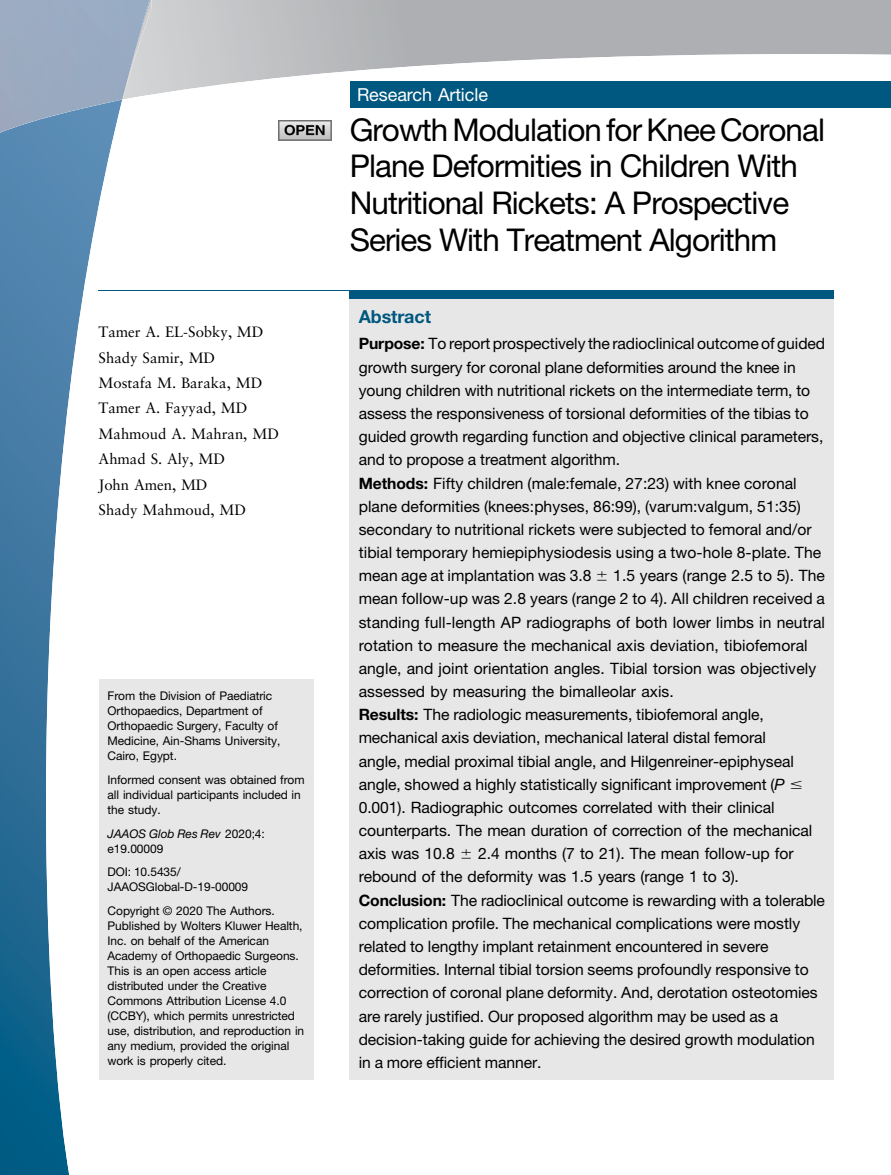
<style>
.page{position:relative;width:891px;height:1175px;background:#fff}
.page>*{position:absolute;margin:0;border:0;box-sizing:border-box;transform-origin:0 0}
.t1{font:31.35px/36.8px "Adv OT7 fe 89 a 09";letter-spacing:-.025em;color:#000}
.t2{font:18px "Adv OT7 fe 89 a 09";color:#fff}
.t3{font:18px "Adv O Td 1 f 5 cc 91.B";color:#00577f}
.t4{font:15.75px/23.1px "Adv OT7 fe 89 a 09";color:#000}
.t5{font:15px/25.3px "Adv O Tece 49054";color:#000}
.t6{font:12px/15px "Adv OT7 fe 89 a 09";color:#000}
.t7{font:12px "Adv O Tc 4 f 305 bd.I";color:#000}
.s1{font-family:"Adv OT7 fe 89 a 09"}
.s2{font-family:"Adv O Td 1 f 5 cc 91.B"}
.s3{font-family:"Adv PS586 B"}
.s4{font-family:"Adv O Tc 4 f 305 bd.I"}
.s5{font-family:"Adv PS7 DA6"}
</style>
<div class="page">
<svg style="left:152px;top:0;width:739px;height:95px"></svg>
<svg style="left:0;top:133px;width:122px;height:1041px"></svg>
<img style="left:151px;top:0;width:1px;height:95px">
<img style="left:0;top:0;width:122px;height:133px">
<img style="left:118px;top:0;width:33px;height:100px">
<div style="left:350px;top:296px;width:484px;height:780px;background:#e7e7e7"></div>
<div style="left:350px;top:290px;width:484px;height:8px;background:#00577f"></div>
<hr style="left:350px;top:1076px;width:484px;height:3px;background:#e7e7e7">
<div style="left:350px;top:81px;width:541px;height:27px;background:#00577f"></div>
<hr style="left:99px;top:290px;width:735px;height:1px;background:#00577f">
<div style="left:108px;top:685px;width:197px;height:379px;background:#e7e7e7"></div>
<div style="left:305px;top:679px;width:9px;height:400px;background:#e7e7e7"></div>
<div style="left:99px;top:679px;width:9px;height:400px;background:#e7e7e7"></div>
<div style="left:108px;top:1064px;width:197px;height:15px;background:#e7e7e7"></div>
<div style="left:108px;top:679px;width:197px;height:6px;background:#e7e7e7"></div>
<img style="left:278px;top:120px;width:53px;height:21px">
<p class="t5" style="left:99px;top:320px;width:182px">Tamer A. EL-Sobky, MD<br>Shady Samir, MD<br>Mostafa M. Baraka, MD<br>Tamer A. Fayyad, MD<br>Mahmoud A. Mahran, MD<br>Ahmad S. Aly, MD<br>John Amen, MD<br>Shady Mahmoud, MD</p>
<p class="t6" style="left:108px;top:689px;width:174px">From the Division of Paediatric<br>Orthopaedics, Department of<br>Orthopaedic Surgery, Faculty of<br>Medicine, Ain-Shams University,<br>Cairo, Egypt.</p>
<p class="t6" style="left:108px;top:773px;width:198px">Informed consent was obtained from all individual participants included in the study.</p>
<p class="t7" style="left:108px;top:829px;width:158px">JAAOS Glob Res Rev <span class="s1">2020;4:</span></p>
<p class="t6" style="left:108px;top:837px;width:75px;line-height:23.9px">e19.00009<br>DOI: 10.5435/</p>
<p class="t6" style="left:108px;top:876px;width:169px;line-height:23.9px">JAAOSGlobal-D-19-00009<br>Copyright © 2020 The Authors.</p>
<p class="t6" style="left:108px;top:919px;width:198px">Published by Wolters Kluwer Health,<br>Inc. on behalf of the American<br>Academy of Orthopaedic Surgeons.<br>This is an open access article distributed under the Creative<br>Commons Attribution License 4.0 (CCBY), which permits unrestricted use, distribution, and reproduction in any medium, provided the original work is properly cited.</p>
<p class="t2" style="left:357px;top:88px;width:132px">Research Article</p>
<h1 class="t1" style="left:350px;top:114px;width:477px">Growth Modulation for Knee Coronal Plane Deformities in Children With Nutritional Rickets: A Prospective Series With Treatment Algorithm</h1>
<p class="t3" style="left:359px;top:310px;width:74px">Abstract</p>
<p class="t4" style="left:359px;top:334px;width:468px"><span class="s2">Purpose:</span> To report prospectively the radioclinical outcome of guided growth surgery for coronal plane deformities around the knee in young children with nutritional rickets on the intermediate term, to assess the responsiveness of torsional deformities of the tibias to guided growth regarding function and objective clinical parameters, and to propose a treatment algorithm.<br><span class="s2">Methods:</span> Fifty children (male:female, 27:23) with knee coronal plane deformities (knees:physes, 86:99), (varum:valgum, 51:35) secondary to nutritional rickets were subjected to femoral and/or tibial temporary hemiepiphysiodesis using a two-hole 8-plate. The mean age at implantation was 3.8 <span class="s3">6</span> 1.5 years (range 2.5 to 5). The mean follow-up was 2.8 years (range 2 to 4). All children received a standing full-length AP radiographs of both lower limbs in neutral rotation to measure the mechanical axis deviation, tibiofemoral angle, and joint orientation angles. Tibial torsion was objectively assessed by measuring the bimalleolar axis.<br><span class="s2">Results:</span> The radiologic measurements, tibiofemoral angle, mechanical axis deviation, mechanical lateral distal femoral<br>angle, medial proximal tibial angle, and Hilgenreiner-epiphyseal angle, showed a highly statistically significant improvement (<span class="s4">P</span> <span class="s5"># </span>0.001). Radiographic outcomes correlated with their clinical counterparts. The mean duration of correction of the mechanical axis was 10.8 <span class="s3">6</span> 2.4 months (7 to 21). The mean follow-up for rebound of the deformity was 1.5 years (range 1 to 3).<br><span class="s2">Conclusion:</span> The radioclinical outcome is rewarding with a tolerable complication profile. The mechanical complications were mostly related to lengthy implant retainment encountered in severe deformities. Internal tibial torsion seems profoundly responsive to correction of coronal plane deformity. And, derotation osteotomies are rarely justified. Our proposed algorithm may be used as a decision-taking guide for achieving the desired growth modulation in a more efficient manner.</p>
</div>
